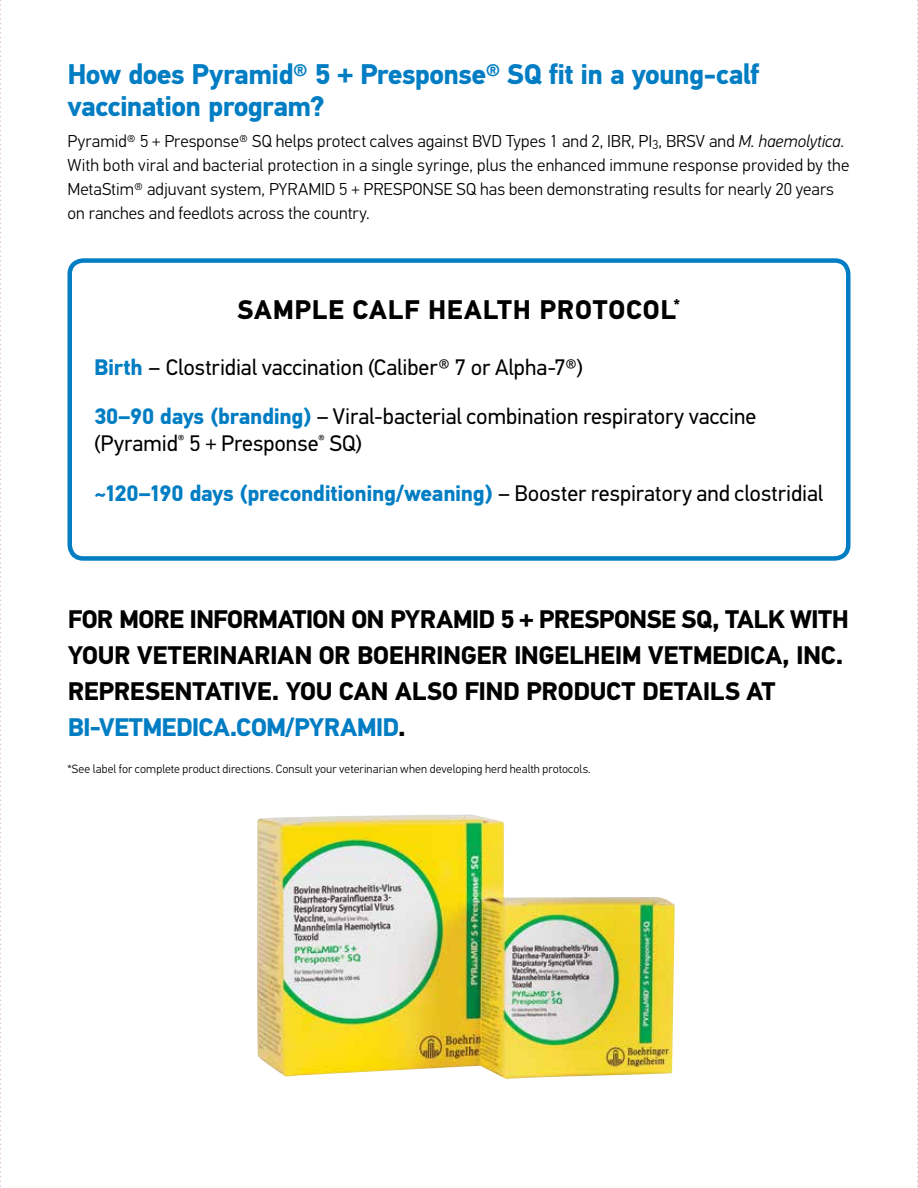
<style>
.page{position:relative;width:918px;height:1188px;background:#fff}
.page>*{position:absolute;margin:0;border:0;box-sizing:border-box;transform-origin:0 0}
.t1{font:700 28.5px/31.5px "PF Din Text Pro";letter-spacing:-.025em;color:#007dc3}
.t2{font:700 27px "PF Din Text Pro";letter-spacing:.025em;color:#000}
.t3{font:700 25.5px/36px "PF Din Text Pro";letter-spacing:-.02em;color:#000}
.t4{font:22.5px/27px "PF Din Text Pro";letter-spacing:-.005em;color:#000}
.t5{font:700 22.5px "PF Din Text Pro";letter-spacing:-.02em;color:#007dc3}
.t6{font:300 17.25px/24px "PF Din Text Pro";letter-spacing:.005em;color:#000}
.t7{font:300 12px "PF Din Text Pro";letter-spacing:.01em;color:#000}
.s1{font-style:italic}
.s2{font-weight:700;color:#007dc3}
.s3{font-weight:400;color:#000}
.s4{color:#007dc3}
</style>
<div class="page">
<img style="left:257px;top:814px;width:418px;height:265px">
<div style="left:68px;top:258px;width:782px;height:303px;border:4px solid #007dc3;border-radius:14px"></div>
<svg style="left:0;top:0;width:1px;height:1187px"></svg>
<svg style="left:917px;top:0;width:1px;height:1187px"></svg>
<h1 class="t1" style="left:68px;top:60px;width:694px">How does Pyramid® 5 + Presponse® SQ fit in a young-calf vaccination program?</h1>
<p class="t6" style="left:68px;top:129px;width:783px">Pyramid® 5 + Presponse® SQ helps protect calves against BVD Types 1 and 2, IBR, PI<sub>3</sub>, BRSV and <span class="s1">M. haemolytica</span>.<br>With both viral and bacterial protection in a single syringe, plus the enhanced immune response provided by the MetaStim® adjuvant system, PYRAMID 5 + PRESPONSE SQ has been demonstrating results for nearly 20 years on ranches and feedlots across the country.</p>
<h2 class="t2" style="left:238px;top:294px;width:444px">SAMPLE CALF HEALTH PROTOCOL<sup>*</sup></h2>
<h3 class="t4" style="left:94px;top:354px;width:491px"><span class="s2">Birth</span> – Clostridial vaccination (Caliber® 7 or Alpha-7®)</h3>
<h3 class="t4" style="left:94px;top:403px;width:664px"><span class="s2">30–90 days (branding)</span> – Viral-bacterial combination respiratory vaccine (Pyramid<sup>®</sup> 5 + Presponse<sup>®</sup> SQ)</h3>
<h3 class="t5" style="left:94px;top:479px;width:731px">~120–190 days (preconditioning/weaning) <span class="s3">– Booster respiratory and clostridial</span></h3>
<h3 class="t3" style="left:68px;top:601px;width:783px">FOR MORE INFORMATION ON PYRAMID 5 + PRESPONSE SQ, TALK WITH YOUR VETERINARIAN OR BOEHRINGER INGELHEIM VETMEDICA, INC.<br>REPRESENTATIVE. YOU CAN ALSO FIND PRODUCT DETAILS AT <span class="s4">BI-VETMEDICA.COM/PYRAMID</span>.</h3>
<p class="t7" style="left:68px;top:762px;width:525px">*See label for complete product directions. Consult your veterinarian when developing herd health protocols.</p>
</div>
